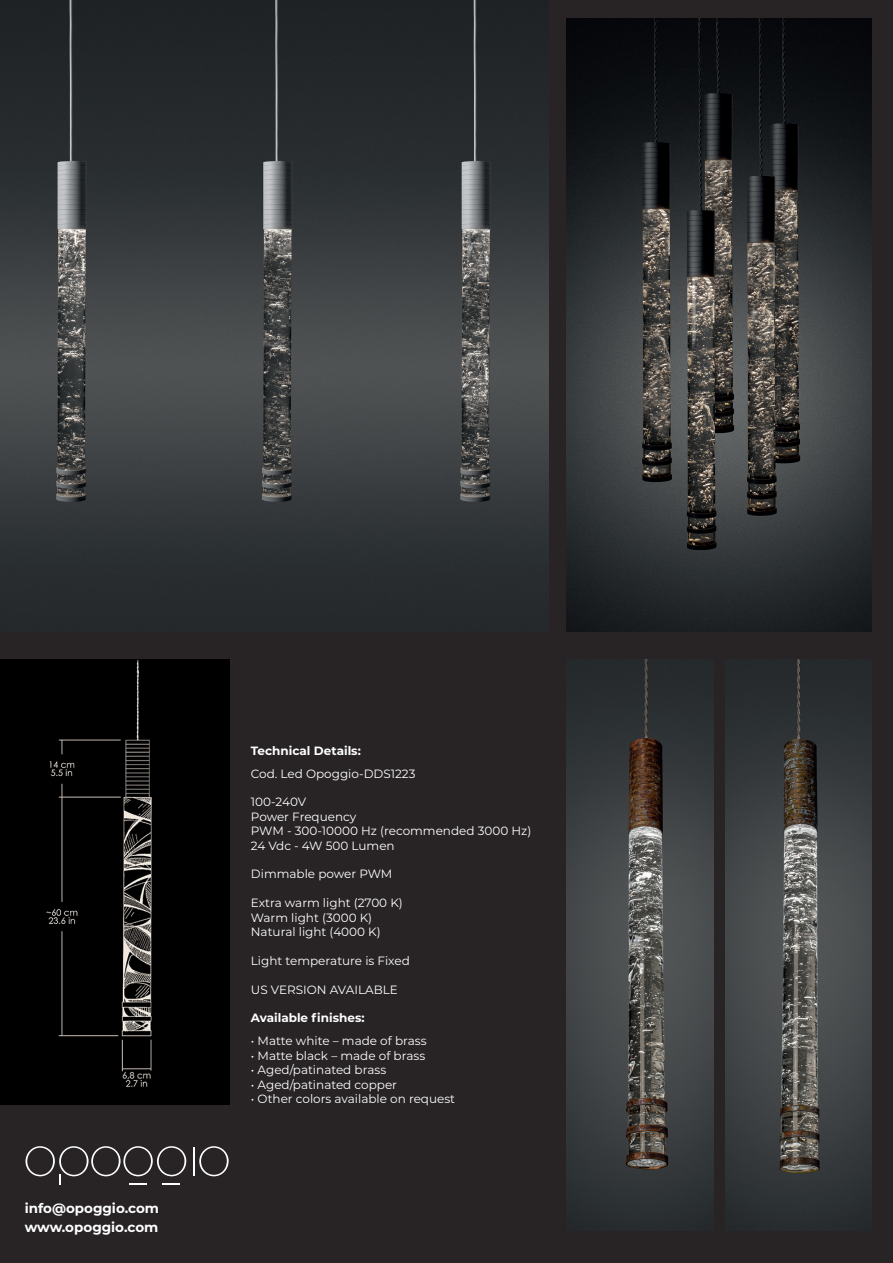
<style>
.page{position:relative;width:893px;height:1263px;background:#282426}
.page>*{position:absolute;margin:0;border:0;box-sizing:border-box;transform-origin:0 0}
.t1{font:700 13.5px "Montserrat";color:#fff}
.t2{font:12px/14.4px "Montserrat";color:#fff}
.t3{font:700 12px "Montserrat";color:#fff}
</style>
<div class="page">
<img style="left:0;top:659px;width:230px;height:445px">
<img style="left:0;top:0;width:549px;height:585px">
<svg style="left:193px;top:1146px;width:36px;height:30px"></svg>
<svg style="left:26px;top:1146px;width:160px;height:39px"></svg>
<img style="left:567px;top:18px;width:305px;height:613px">
<img style="left:567px;top:659px;width:146px;height:566px">
<img style="left:726px;top:659px;width:146px;height:569px">
<p class="t1" style="left:25px;top:1198px;width:136px">info@opoggio.com</p>
<p class="t1" style="left:25px;top:1218px;width:135px">www.opoggio.com</p>
<p class="t3" style="left:251px;top:742px;width:111px">Technical Details:</p>
<p class="t2" style="left:251px;top:766px;width:166px">Cod. Led Opoggio-DDS1223</p>
<p class="t2" style="left:251px;top:794px;width:57px">100-240V</p>
<p class="t2" style="left:251px;top:809px;width:282px">Power Frequency<br>PWM - 300-10000 Hz (recommended 3000 Hz)</p>
<p class="t2" style="left:251px;top:838px;width:145px">24 Vdc - 4W 500 Lumen</p>
<p class="t2" style="left:251px;top:866px;width:143px">Dimmable power PWM</p>
<p class="t2" style="left:251px;top:895px;width:153px">Extra warm light (2700 K)</p>
<p class="t2" style="left:251px;top:910px;width:123px">Warm light (3000 K)</p>
<p class="t2" style="left:251px;top:924px;width:131px">Natural light (4000 K)</p>
<p class="t2" style="left:251px;top:953px;width:160px">Light temperature is Fixed</p>
<p class="t2" style="left:251px;top:982px;width:149px">US VERSION AVAILABLE</p>
<p class="t3" style="left:251px;top:1009px;width:115px">Available finishes:</p>
<p class="t2" style="left:251px;top:1033px;width:177px">• Matte white – made of brass</p>
<p class="t2" style="left:251px;top:1048px;width:176px">• Matte black – made of brass</p>
<p class="t2" style="left:251px;top:1062px;width:137px">• Aged/patinated brass</p>
<p class="t2" style="left:251px;top:1077px;width:148px">• Aged/patinated copper</p>
<p class="t2" style="left:251px;top:1091px;width:206px">• Other colors available on request</p>
</div>
